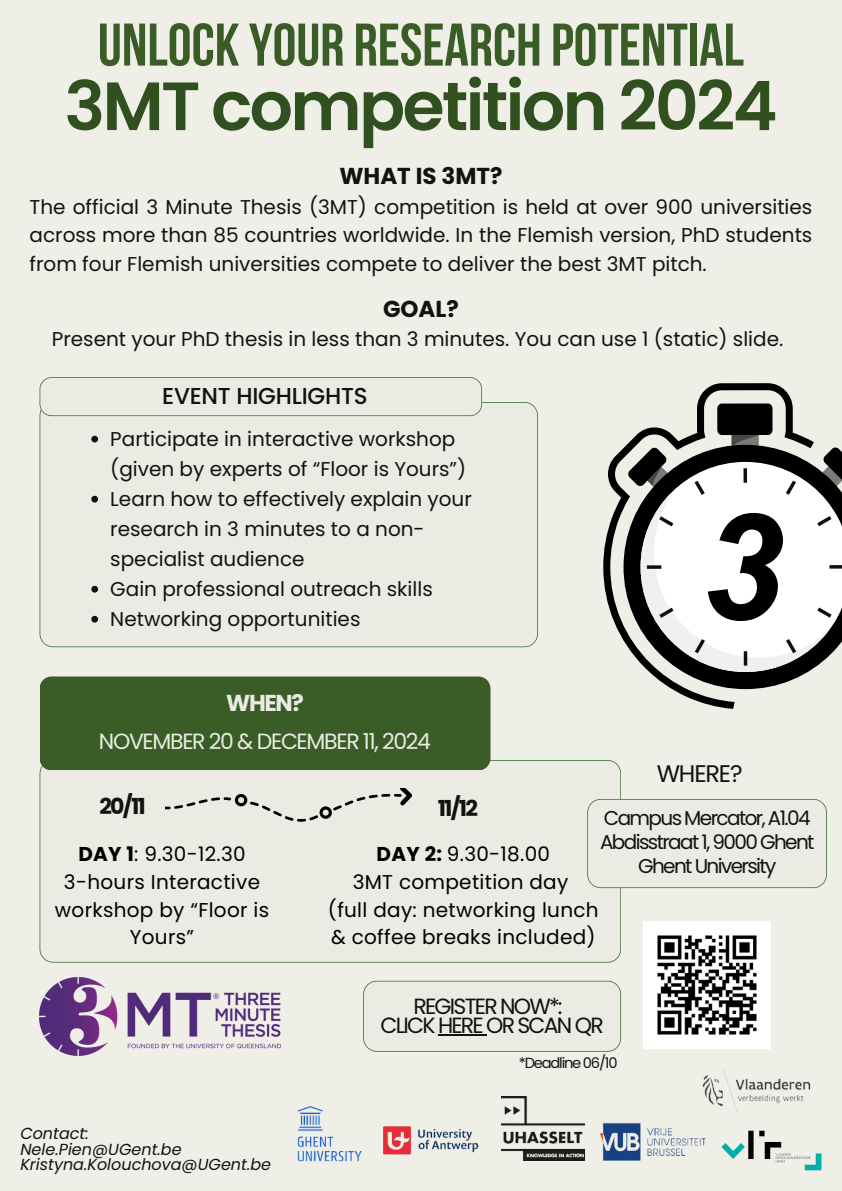
<style>
.page{position:relative;width:842px;height:1191px;background:#fff}
.page>*{position:absolute;margin:0;border:0;box-sizing:border-box;transform-origin:0 0}
.t1{font:600 68.2px "Poppins";letter-spacing:-.04em;color:#315020}
.t2{font:700 60px "Bebas Neue";color:#3a5d27}
.t3{font:24px "Poppins";letter-spacing:-.05em;color:#121212}
.t4{font:700 23px "Poppins";color:#121212}
.t5{font:500 23px "Poppins";letter-spacing:-.01em;color:#121212}
.t6{font:700 23px "Poppins";color:#ebebe3}
.t7{font:22px/18.8px "Poppins";letter-spacing:-.08em;color:#121212;text-align:center}
.t8{font:22px "Poppins";letter-spacing:-.06em;color:#ebebe3}
.t9{font:700 22px "Poppins";letter-spacing:-.08em;color:#121212}
.t10{font:20px/30px "Poppins";color:#121212}
.t11{font:20px/27.8px "Poppins";letter-spacing:.015em;color:#000;text-align:center}
.t12{font:20px/24px "Poppins";letter-spacing:-.08em;color:#121212;text-align:center}
.t13{font:italic 16px "Poppins";color:#121212}
.t14{font:14.6px "Poppins";letter-spacing:-.08em;color:#121212}
.s1{font-weight:700}
</style>
<div class="page">
<div style="left:0;top:0;width:842px;height:1190px;background:#efefe8"></div>
<svg style="left:363px;top:980px;width:258px;height:71px"></svg>
<svg style="left:40px;top:760px;width:581px;height:202px"></svg>
<svg style="left:587px;top:798px;width:240px;height:90px"></svg>
<div style="left:40px;top:676px;width:450px;height:94px;background:#3a5d27"></div>
<svg style="left:40px;top:402px;width:498px;height:245px"></svg>
<svg style="left:40px;top:377px;width:442px;height:39px"></svg>
<svg style="left:603px;top:383px;width:189px;height:325px"></svg>
<svg style="left:623px;top:445px;width:185px;height:244px"></svg>
<svg style="left:628px;top:403px;width:214px;height:269px"></svg>
<img style="left:644px;top:921px;width:127px;height:127px">
<svg style="left:165px;top:788px;width:247px;height:33px"></svg>
<img style="left:40px;top:977px;width:240px;height:78px">
<img style="left:383px;top:1126px;width:96px;height:29px">
<img style="left:297px;top:1106px;width:65px;height:56px">
<img style="left:501px;top:1096px;width:83px;height:64px">
<img style="left:599px;top:1122px;width:107px;height:39px">
<img style="left:721px;top:1130px;width:101px;height:41px">
<img style="left:702px;top:1068px;width:109px;height:45px">
<svg style="left:91px;top:435px;width:7px;height:7px"></svg>
<svg style="left:91px;top:495px;width:7px;height:7px"></svg>
<svg style="left:91px;top:585px;width:7px;height:7px"></svg>
<svg style="left:91px;top:615px;width:7px;height:7px"></svg>
<hr style="left:438px;top:1034px;width:48px;height:1px;background:#121212">
<p class="t2" style="left:98px;top:21px;width:648px">UNLOCK YOUR RESEARCH POTENTIAL</p>
<h5 class="t1" style="left:64px;top:58px;width:715px">3MT competition 2024</h5>
<h4 class="t4" style="left:339px;top:160px;width:165px">WHAT IS 3MT?</h4>
<h4 class="t10" style="left:30px;top:192px;width:784px;line-height:28.5px;text-align:justify">The official 3 Minute Thesis (3MT) competition is held at over 900 universities across more than 85 countries worldwide. In the Flemish version, PhD students from four Flemish universities compete to deliver the best 3MT pitch.</h4>
<p class="t4" style="left:383px;top:293px;width:77px">GOAL?</p>
<p class="t10" style="left:52px;top:324px;width:733px">Present your PhD thesis in less than 3 minutes. You can use 1 (static) slide.</p>
<p class="t5" style="left:162px;top:380px;width:207px">EVENT HIGHLIGHTS</p>
<h3 class="t10" style="left:110px;top:424px;width:357px">Participate in interactive workshop (given by experts of “Floor is Yours”)</h3>
<h4 class="t10" style="left:110px;top:484px;width:363px">Learn how to effectively explain your research in 3 minutes to a non&shy;specialist audience</h4>
<p class="t10" style="left:110px;top:574px;width:324px">Gain professional outreach skills</p>
<h3 class="t10" style="left:110px;top:604px;width:252px">Networking opportunities</h3>
<p class="t6" style="left:226px;top:687px;width:79px">WHEN?</p>
<p class="t8" style="left:99px;top:725px;width:334px">NOVEMBER 20 &amp; DECEMBER 11, 2024</p>
<p class="t3" style="left:657px;top:756px;width:87px">WHERE?</p>
<p class="t9" style="left:99px;top:790px;width:48px">20/11</p>
<p class="t9" style="left:438px;top:792px;width:42px">11/12</p>
<h5 class="t12" style="left:600px;top:805px;width:216px">Campus Mercator, A1.04<br>Abdisstraat 1, 9000 Ghent<br>Ghent University</h5>
<p class="t11" style="left:328px;top:840px;width:272px"><span class="s1">DAY 2:</span> 9.30-18.00<br>3MT competition day<br>(full day: networking lunch &amp; coffee breaks included)</p>
<h5 class="t11" style="left:55px;top:840px;width:216px"><span class="s1">DAY 1</span>: 9.30-12.30<br>3-hours Interactive workshop by “Floor is<br>Yours”</h5>
<h3 class="t7" style="left:381px;top:996px;width:225px">REGISTER NOW*:<br>CLICK HERE OR SCAN QR</h3>
<h4 class="t13" style="left:20px;top:1121px;width:70px">Contact:</h4>
<p class="t13" style="left:20px;top:1137px;width:163px">Nele.Pien@UGent.be</p>
<p class="t13" style="left:20px;top:1153px;width:252px">Kristyna.Kolouchova@UGent.be</p>
<p class="t14" style="left:519px;top:1052px;width:100px">*Deadline 06/10</p>
</div>
